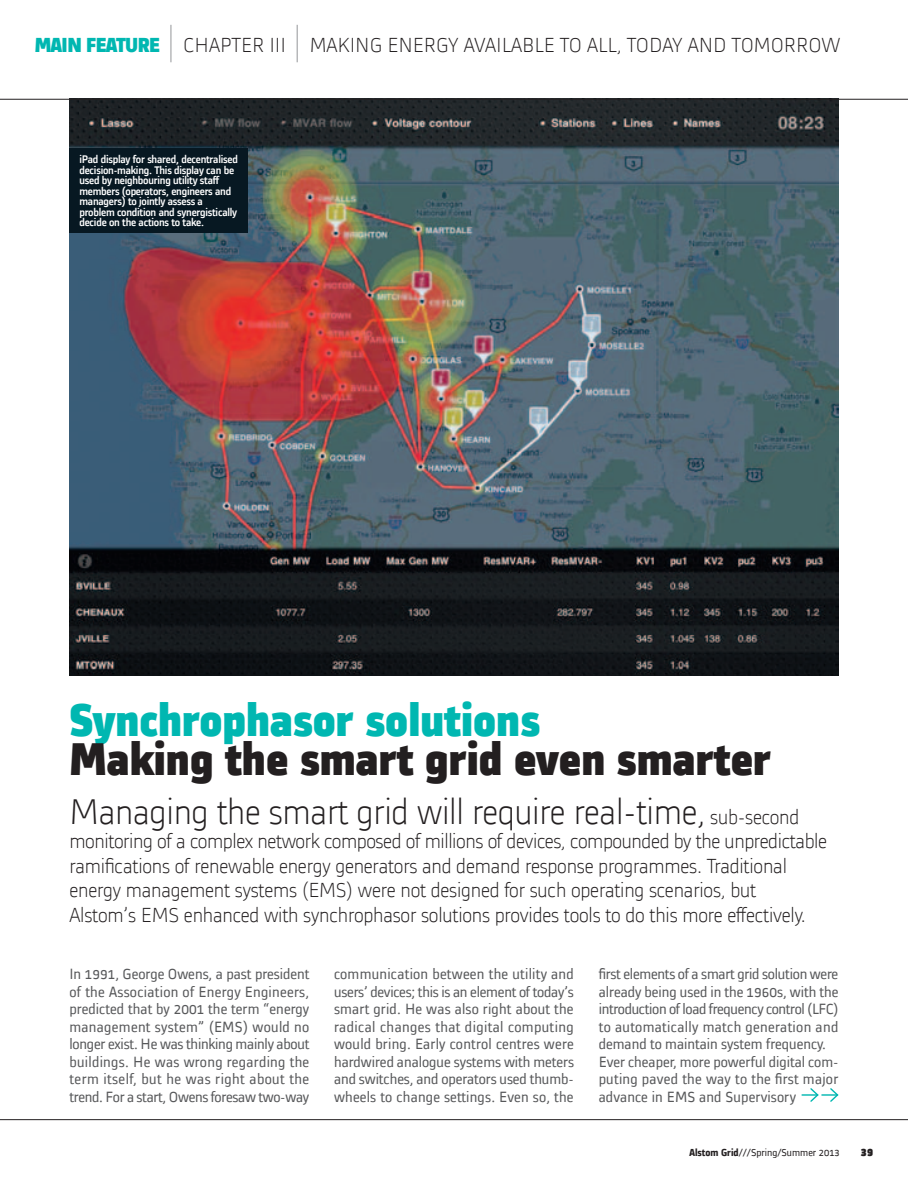
<style>
.page{position:relative;width:908px;height:1196px;background:#fff}
.page>*{position:absolute;margin:0;border:0;box-sizing:border-box;transform-origin:0 0}
.t1{font:900 47.25px "Alstom";color:#231f20}
.t2{font:900 47.25px "Alstom";color:#00b7b1}
.t3{font:300 36.75px "Alstom";letter-spacing:-.01em;color:#231f20}
.t4{font:300 21px/24.5px "Alstom";letter-spacing:-.01em;color:#231f20}
.t5{font:900 21px "Alstom";letter-spacing:-.02em;color:#00b7b1}
.t6{font:15.4px/17.5px "Alstom";color:#57585a;text-align:justify}
.t7{font:900 12.25px "Alstom";color:#231f20}
.t8{font:500 11.38px/10.5px "Alstom";letter-spacing:-.02em;color:#fff}
.t9{font:10.5px "Alstom";color:#231f20}
.s1{font-weight:300;color:#231f20}
.s2{font-size:21px}
.s3{font-weight:700}
</style>
<div class="page">
<img style="left:69px;top:100px;width:769px;height:575px">
<hr style="left:0;top:1119px;width:908px;height:1px;background:#231f20">
<hr style="left:170px;top:25px;width:1px;height:37px;background:#939598">
<hr style="left:297px;top:25px;width:1px;height:37px;background:#939598">
<svg style="left:802px;top:1088px;width:37px;height:14px"></svg>
<hr style="left:0;top:99px;width:908px;height:1px;background:#231f20">
<div style="left:69px;top:148px;width:179px;height:85px;background:#071822"></div>
<h3 class="t5" style="left:35px;top:30px;width:161px">Main feature <span class="s1">chapter</span></h3>
<h3 class="t4" style="left:269px;top:30px;width:70px">IiI Making</h3>
<h3 class="t4" style="left:387px;top:30px;width:13px">energ</h3>
<h3 class="t4" style="left:448px;top:30px;width:27px">y available</h3>
<h3 class="t4" style="left:560px;top:30px;width:80px">toall, toda</h3>
<h3 class="t4" style="left:672px;top:30px;width:29px">y and</h3>
<h3 class="t4" style="left:731px;top:30px;width:15px">tomorrow</h3>
<p class="t8" style="left:79px;top:153px;width:160px">iPad display for shared, decentralised decision-making. This display can be used by neighbouring utility staff members (operators, engineers and managers) to jointly assess a problem condition and synergistically decide on the actions to take.</p>
<h1 class="t2" style="left:69px;top:688px;width:472px">Synchrophasor solutions</h1>
<h1 class="t1" style="left:69px;top:726px;width:703px">Making the smart grid even smarter</h1>
<h2 class="t3" style="left:69px;top:786px;width:731px">Managing the smart grid will require real-time, <span class="s2">sub-second</span></h2>
<p class="t4" style="left:69px;top:827px;width:759px">monitoring of a complex network composed of millions of devices, compounded by the unpredictable ramifications of renewable energy generators and demand response programmes. Traditional energy management systems (EMS) were not designed for such operating scenarios, but Alstom’s EMS enhanced with synchrophasor solutions provides tools to do this more effectively.</p>
<p class="t6" style="left:69px;top:964px;width:242px">In 1991, George Owens, a past president of the Association of Energy Engineers, predicted that by 2001 the term “energy management system” (EMS) would no longer exist. He was thinking mainly about buildings. He was wrong regarding the term itself, but he was right about the trend. For a start, Owens foresaw two-way</p>
<p class="t6" style="left:334px;top:964px;width:241px">communication between the utility and users’ devices; this is an element of today’s smart grid. He was also right about the radical changes that digital computing would bring. Early control centres were hardwired analogue systems with meters and switches, and operators used thumb&shy;wheels to change settings. Even so, the</p>
<p class="t6" style="left:599px;top:964px;width:241px;text-align:left">first elements of a smart grid solution were already being used in the 1960s, with the introduction of load frequency control (LFC) to automatically match generation and demand to maintain system frequency.<br>Ever cheaper, more powerful digital com&shy;puting paved the way to the first major advance in EMS and Supervisory</p>
<p class="t9" style="left:689px;top:1144px;width:152px"><span class="s3">Alstom Grid</span>///Spring/Summer 2013</p>
<p class="t7" style="left:861px;top:1143px;width:14px">39</p>
</div>
